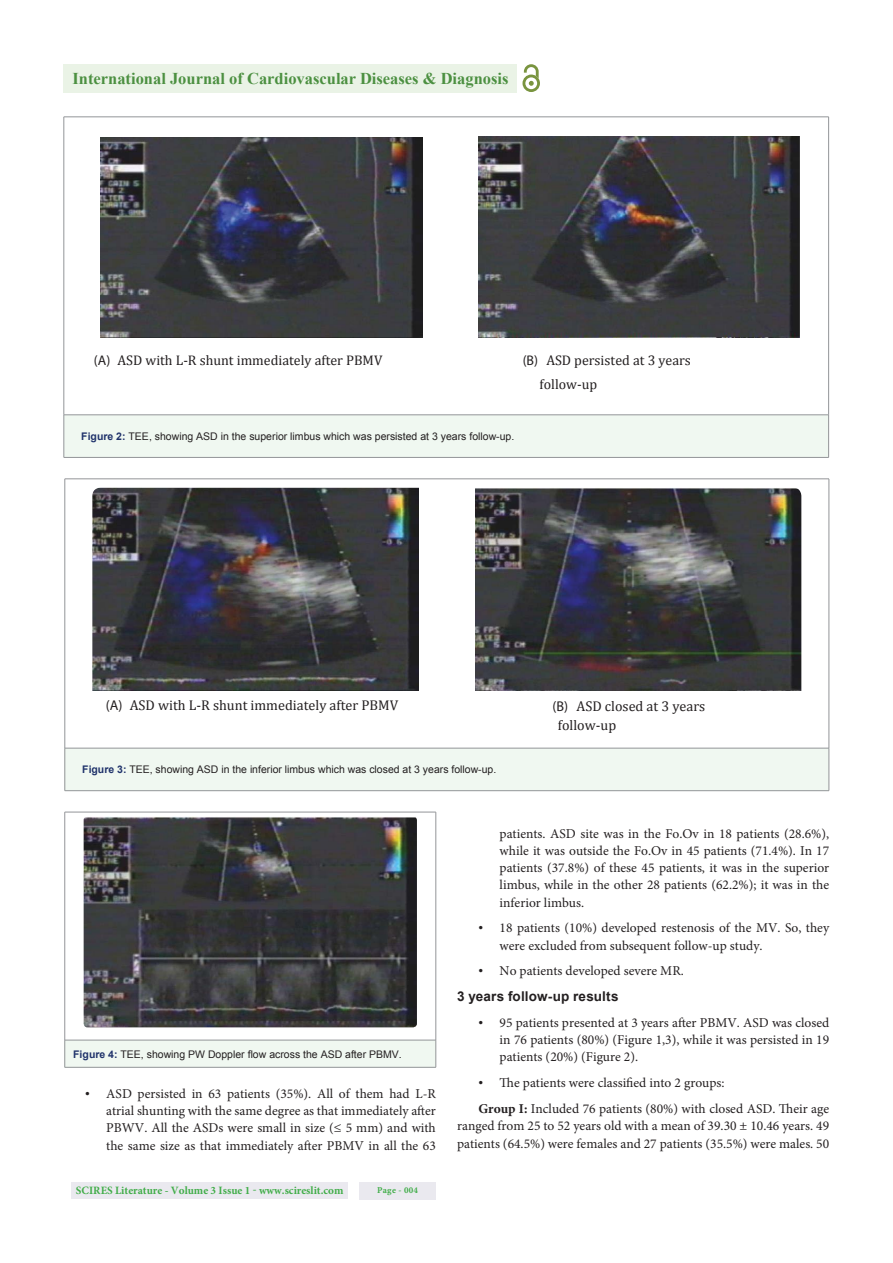
<style>
.page{position:relative;width:893px;height:1263px;background:#fff}
.page>*{position:absolute;margin:0;border:0;box-sizing:border-box;transform-origin:0 0}
.t1{font:700 16.5px "Times New Roman";color:#4c9041}
.t2{font:14.25px/19px "Cambria";color:#231f20}
.t3{font:13.95px/24.6px "Cambria";color:#231f20}
.t4{font:13.5px/17.2px "Minion Pro";color:#231f20;text-align:justify}
.t5{font:700 13.5px "Arial";letter-spacing:.01em;color:#231f20}
.t6{font:700 11.25px "Minion Pro";color:#41ad49}
.t7{font:10.5px "Arial";color:#231f20}
.t8{font:700 9px "Minion Pro";letter-spacing:.03em;color:#41ad49}
.s1{font-weight:700}
.s2{font-weight:700;color:#20336b}
.s3{font-family:"Times New Roman"}
</style>
<div class="page">
<div style="left:72px;top:1182px;width:276px;height:17px;background:#eae9ef"></div>
<div style="left:359px;top:1182px;width:77px;height:17px;background:#eae9ef"></div>
<div style="left:64px;top:64px;width:453px;height:28px;background:#eaf3e6"></div>
<img style="left:524px;top:64px;width:15px;height:11px">
<img style="left:522px;top:75px;width:18px;height:17px">
<svg style="left:529px;top:77px;width:8px;height:12px"></svg>
<div style="left:64px;top:415px;width:764px;height:42px;background:#f0f8f1"></div>
<hr style="left:64px;top:117px;width:765px;height:1px;background:#939598">
<hr style="left:64px;top:117px;width:1px;height:298px;background:#939598">
<hr style="left:828px;top:117px;width:1px;height:298px;background:#939598">
<hr style="left:64px;top:415px;width:765px;height:1px;background:#939598">
<hr style="left:64px;top:415px;width:1px;height:42px;background:#939598">
<hr style="left:828px;top:415px;width:1px;height:42px;background:#939598">
<hr style="left:64px;top:457px;width:765px;height:1px;background:#939598">
<img style="left:101px;top:137px;width:321px;height:200px">
<img style="left:478px;top:137px;width:322px;height:200px">
<div style="left:65px;top:748px;width:764px;height:43px;background:#f0f8f1"></div>
<hr style="left:65px;top:479px;width:764px;height:1px;background:#939598">
<hr style="left:65px;top:479px;width:1px;height:269px;background:#939598">
<hr style="left:829px;top:479px;width:1px;height:269px;background:#939598">
<hr style="left:65px;top:748px;width:764px;height:1px;background:#939598">
<hr style="left:65px;top:748px;width:1px;height:43px;background:#939598">
<hr style="left:829px;top:748px;width:1px;height:43px;background:#939598">
<hr style="left:65px;top:790px;width:764px;height:1px;background:#939598">
<img style="left:92px;top:488px;width:326px;height:203px">
<img style="left:475px;top:488px;width:326px;height:203px">
<div style="left:65px;top:1040px;width:371px;height:27px;background:#f0f8f1"></div>
<hr style="left:65px;top:812px;width:371px;height:1px;background:#939598">
<hr style="left:64px;top:812px;width:1px;height:228px;background:#939598">
<hr style="left:435px;top:812px;width:1px;height:228px;background:#939598">
<hr style="left:65px;top:1040px;width:371px;height:1px;background:#939598">
<svg style="left:64px;top:1040px;width:1px;height:27px"></svg>
<svg style="left:435px;top:1040px;width:1px;height:27px"></svg>
<hr style="left:65px;top:1067px;width:371px;height:1px;background:#939598">
<img style="left:84px;top:816px;width:333px;height:211px;border-radius:4px">
<p class="t1" style="left:72px;top:69px;width:438px">International Journal of Cardiovascular Diseases &amp; Diagnosis</p>
<p class="t3" style="left:94px;top:347px;width:290px"><span class="s1">(A)</span> ASD with L-R shunt immediately after PBMV</p>
<p class="t3" style="left:539px;top:347px;width:153px;text-indent:-17px"><span class="s1">(B)</span> ASD persisted at 3 years follow-up</p>
<p class="t7" style="left:81px;top:430px;width:434px"><span class="s2">Figure 2:</span> TEE, showing ASD in the superior limbus which was persisted at 3 years follow-up.</p>
<p class="t2" style="left:106px;top:696px;width:294px"><span class="s1">(A)</span> ASD with L-R shunt immediately after PBMV</p>
<p class="t2" style="left:558px;top:696px;width:149px;text-indent:-5px"><span class="s1">(B)</span> ASD closed at 3 years follow-up</p>
<p class="t7" style="left:82px;top:764px;width:416px"><span class="s2">Figure 3:</span> TEE, showing ASD in the inferior limbus which was closed at 3 years follow-up.</p>
<p class="t7" style="left:73px;top:1048px;width:330px"><span class="s2">Figure 4:</span> TEE, showing PW Doppler flow across the ASD after PBMV.</p>
<p class="t4" style="left:106px;top:1086px;width:331px;text-indent:-21px"><span class="s3">•</span> ASD persisted in 63 patients (35%). All of them had L-R atrial shunting with the same degree as that immediately after PBWV. All the ASDs were small in size (≤ 5 mm) and with the same size as that immediately after PBMV in all the 63</p>
<p class="t6" style="left:76px;top:1186px;width:269px">SCIRES Literature - Volume 3 Issue 1 - www.scireslit.com</p>
<p class="t8" style="left:377px;top:1186px;width:42px">Page - 004</p>
<p class="t4" style="left:500px;top:826px;width:331px">patients. ASD site was in the Fo.Ov in 18 patients (28.6%), while it was outside the Fo.Ov in 45 patients (71.4%). In 17 patients (37.8%) of these 45 patients, it was in the superior limbus, while in the other 28 patients (62.2%); it was in the inferior limbus.</p>
<p class="t4" style="left:500px;top:921px;width:331px;text-indent:-21px"><span class="s3">•</span> 18 patients (10%) developed restenosis of the MV. So, they were excluded from subsequent follow-up study.</p>
<p class="t4" style="left:478px;top:964px;width:207px"><span class="s3">•</span> No patients developed severe MR.</p>
<p class="t5" style="left:457px;top:989px;width:163px">3 years follow-up results</p>
<p class="t4" style="left:500px;top:1015px;width:331px;text-indent:-21px"><span class="s3">•</span> 95 patients presented at 3 years after PBMV. ASD was closed in 76 patients (80%) (Figure 1,3), while it was persisted in 19 patients (20%) (Figure 2).</p>
<p class="t4" style="left:478px;top:1071px;width:352px;line-height:25.8px"><span class="s3">•</span> The patients were classified into 2 groups:<br><span class="s1">Group I:</span> Included 76 patients (80%) with closed ASD. Their age</p>
<p class="t4" style="left:457px;top:1118px;width:374px">ranged from 25 to 52 years old with a mean of 39.30 ± 10.46 years. 49 patients (64.5%) were females and 27 patients (35.5%) were males. 50</p>
</div>
